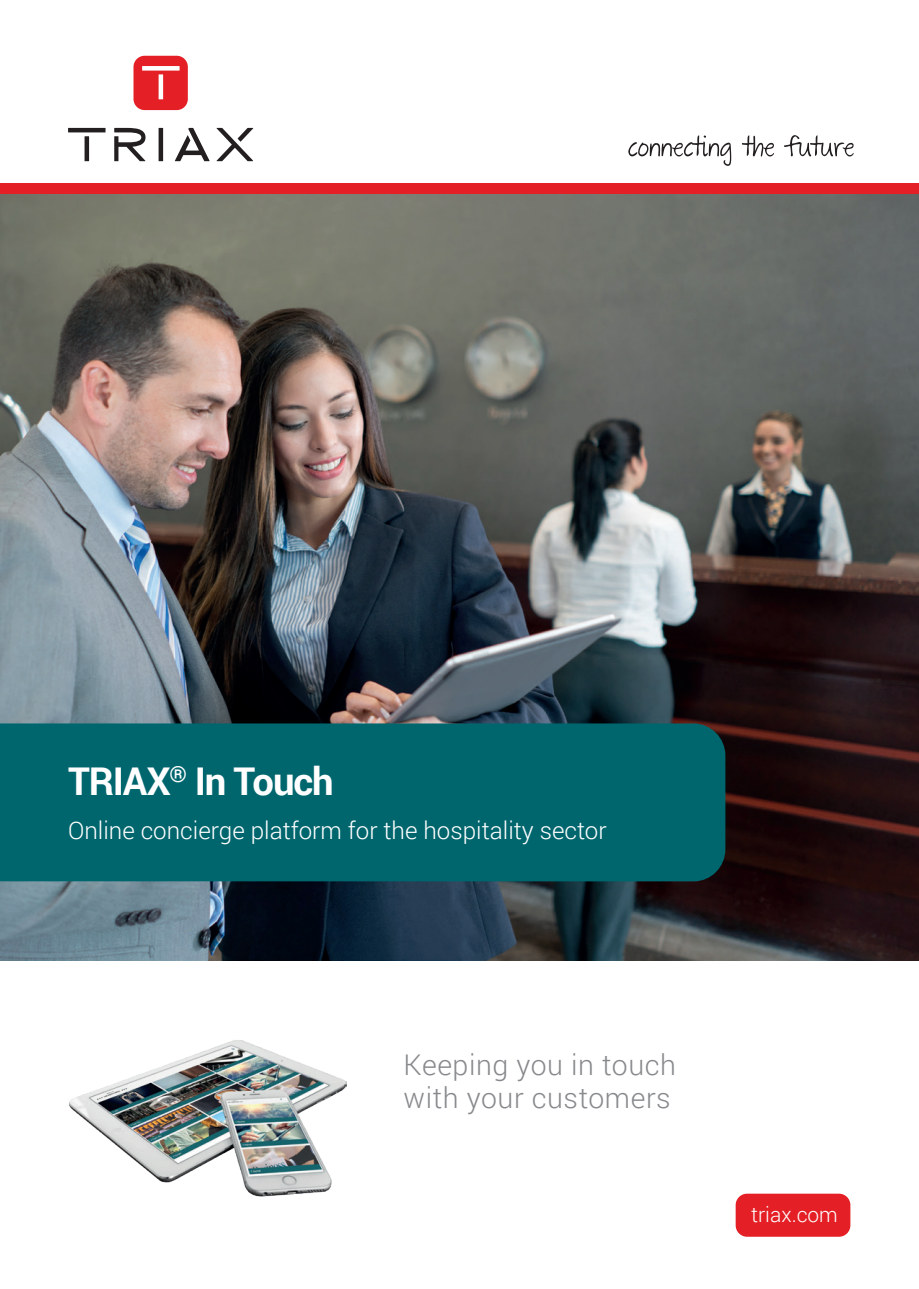
<style>
.page{position:relative;width:919px;height:1289px;background:#fff}
.page>*{position:absolute;margin:0;border:0;box-sizing:border-box;transform-origin:0 0}
.t1{font:700 38.25px "Roboto";letter-spacing:-.03em;color:#fff}
.t2{font:300 28.5px/33px "Roboto";letter-spacing:.02em;color:#87898c}
.t3{font:300 24.15px "Roboto";color:#fff}
.t4{font:300 21px "Roboto";color:#fff}
</style>
<div class="page">
<img style="left:0;top:193px;width:918px;height:767px">
<div style="left:158px;top:128px;width:5px;height:33px;background:#231f20"></div>
<svg style="left:114px;top:128px;width:31px;height:33px"></svg>
<svg style="left:216px;top:128px;width:37px;height:33px"></svg>
<div style="left:84px;top:136px;width:5px;height:25px;background:#231f20"></div>
<hr style="left:68px;top:128px;width:37px;height:4px;background:#231f20">
<svg style="left:175px;top:128px;width:35px;height:33px"></svg>
<div style="left:133px;top:56px;width:55px;height:54px;background:#e41f25;border-radius:11px"></div>
<div style="left:158px;top:74px;width:5px;height:25px;background:#fff"></div>
<div style="left:142px;top:66px;width:37px;height:5px;background:#fff"></div>
<svg style="left:628px;top:135px;width:103px;height:31px"></svg>
<svg style="left:742px;top:135px;width:31px;height:21px"></svg>
<svg style="left:784px;top:135px;width:69px;height:21px"></svg>
<div style="left:0;top:183px;width:918px;height:10px;background:#e41f25"></div>
<div style="left:0;top:723px;width:725px;height:158px;background:#00666e"></div>
<div style="left:735px;top:1193px;width:115px;height:43px;background:#e41f25;border-radius:11px"></div>
<img style="left:69px;top:1040px;width:277px;height:156px">
<h1 class="t1" style="left:68px;top:754px;width:267px">TRIAX<sup>®</sup> In Touch</h1>
<p class="t3" style="left:68px;top:813px;width:540px">Online concierge platform for the hospitality sector</p>
<p class="t2" style="left:403px;top:1047px;width:274px">Keeping you in touch with your customers</p>
<p class="t4" style="left:751px;top:1199px;width:88px">triax.com</p>
</div>
